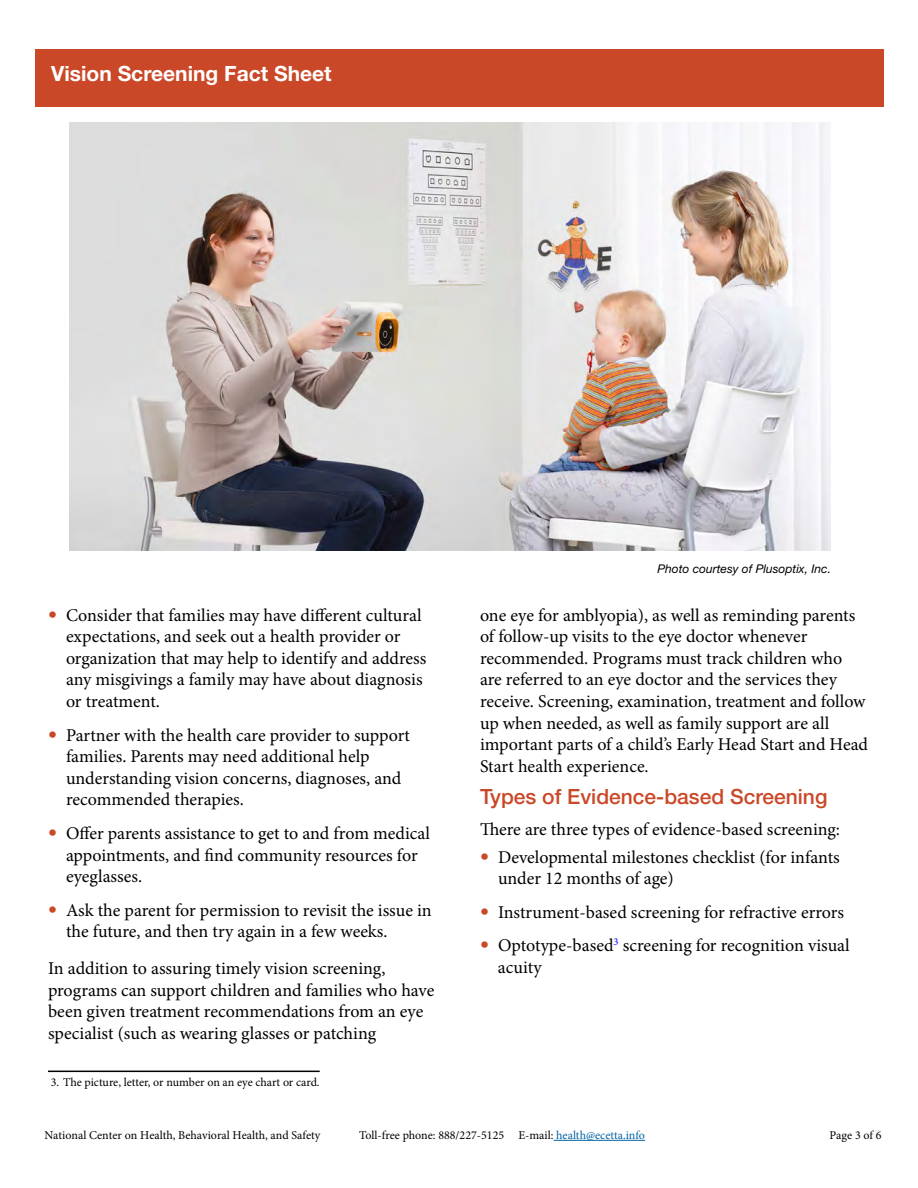
<style>
.page{position:relative;width:918px;height:1188px;background:#fff}
.page>*{position:absolute;margin:0;border:0;box-sizing:border-box;transform-origin:0 0}
.t1{font:500 21px "Helvetica Neue LT Std";color:#ca4828}
.t2{font:700 21px "Helvetica Neue LT Std";color:#fff}
.t3{font:18px/21.6px "Minion Pro";color:#000}
.t4{font:12px "Minion Pro";color:#000}
.t5{font:italic 12px "Helvetica Neue LT Std";color:#000}
.s1{font-family:"Helvetica Neue LT Std";font-weight:500;color:#ca4828}
.s2{color:#0063a6}
</style>
<div class="page">
<div style="left:36px;top:50px;width:848px;height:57px;background:#ca4828"></div>
<hr style="left:553px;top:1140px;width:92px;height:1px;background:#0063a6">
<hr style="left:48px;top:1071px;width:272px;height:1px;background:#000">
<img style="left:70px;top:122px;width:760px;height:429px">
<p class="t2" style="left:51px;top:60px;width:282px">Vision Screening Fact Sheet</p>
<p class="t3" style="left:66px;top:604px;width:362px;text-indent:-18px"><span class="s1">•</span> Consider that families may have different cultural expectations, and seek out a health provider or organization that may help to identify and address any misgivings a family may have about diagnosis or treatment.</p>
<p class="t3" style="left:66px;top:724px;width:346px;text-indent:-18px"><span class="s1">•</span> Partner with the health care provider to support families. Parents may need additional help understanding vision concerns, diagnoses, and recommended therapies.</p>
<p class="t3" style="left:66px;top:823px;width:366px;text-indent:-18px"><span class="s1">•</span> Offer parents assistance to get to and from medical appointments, and find community resources for eyeglasses.</p>
<p class="t3" style="left:66px;top:899px;width:367px;text-indent:-18px"><span class="s1">•</span> Ask the parent for permission to revisit the issue in the future, and then try again in a few weeks.</p>
<p class="t3" style="left:48px;top:958px;width:388px">In addition to assuring timely vision screening, programs can support children and families who have been given treatment recommendations from an eye specialist (such as wearing glasses or patching</p>
<p class="t4" style="left:51px;top:1074px;width:270px">3. The picture, letter, or number on an eye chart or card.</p>
<p class="t5" style="left:657px;top:561px;width:175px">Photo courtesy of Plusoptix, Inc.</p>
<p class="t3" style="left:480px;top:604px;width:390px">one eye for amblyopia), as well as reminding parents of follow-up visits to the eye doctor whenever recommended. Programs must track children who are referred to an eye doctor and the services they receive. Screening, examination, treatment and follow up when needed, as well as family support are all important parts of a child’s Early Head Start and Head Start health experience.</p>
<h2 class="t1" style="left:480px;top:784px;width:349px">Types of Evidence-based Screening</h2>
<p class="t3" style="left:480px;top:819px;width:362px">There are three types of evidence-based screening:</p>
<p class="t3" style="left:498px;top:846px;width:343px;text-indent:-18px"><span class="s1">•</span> Developmental milestones checklist (for infants under 12 months of age)</p>
<p class="t3" style="left:480px;top:901px;width:366px"><span class="s1">•</span> Instrument-based screening for refractive errors</p>
<p class="t3" style="left:498px;top:935px;width:353px;text-indent:-18px"><span class="s1">•</span> Optotype-based<sup>3</sup> screening for recognition visual acuity</p>
<p class="t4" style="left:44px;top:1127px;width:277px">National Center on Health, Behavioral Health, and Safety</p>
<p class="t4" style="left:359px;top:1127px;width:287px">Toll-free phone: 888/227-5125 E-mail: <span class="s2">health@ecetta.info</span></p>
<p class="t4" style="left:830px;top:1127px;width:54px">Page 3 of 6</p>
</div>
